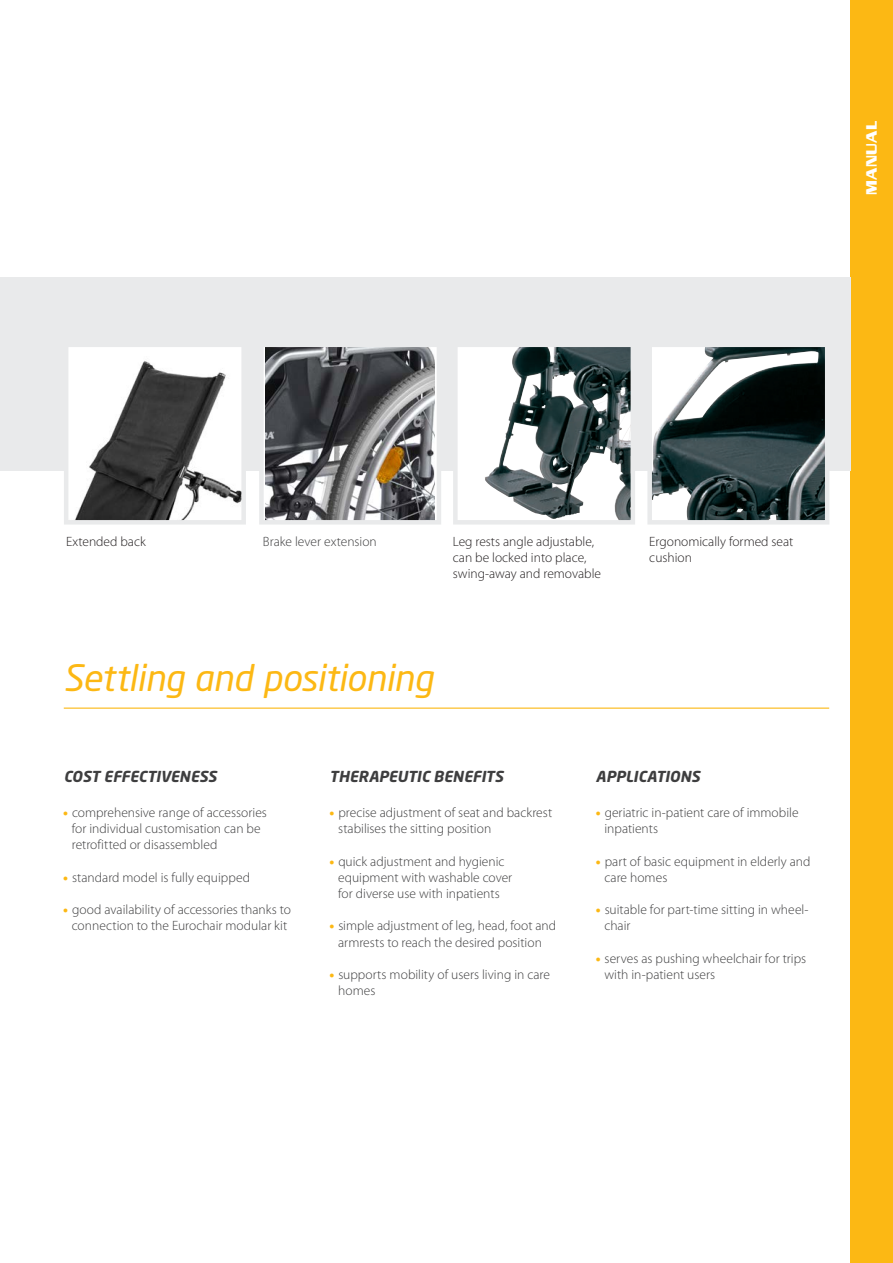
<style>
.page{position:relative;width:893px;height:1263px;background:#fff}
.page>*{position:absolute;margin:0;border:0;box-sizing:border-box;transform-origin:0 0}
.t1{font:italic 36px "Neo Sans Std";letter-spacing:-.01em;color:#fcb814}
.t2{font:italic 700 15px "Neo Sans Std";color:#3e3e3f}
.t3{font:700 15px "Enter Sansman";letter-spacing:.02em;color:#fff}
.t4{font:300 13.5px/16.2px "Myriad Pro";color:#3e3e3f}
.t5{font:300 13.5px/16.2px "Myriad Pro";color:#231f20}
.s1{font-weight:900;color:#fcb814}
</style>
<div class="page">
<div style="left:850px;top:0;width:43px;height:1263px;background:#fcb814"></div>
<div style="left:0;top:277px;width:850px;height:194px;background:#e9eaeb"></div>
<div style="left:455px;top:345px;width:178px;height:177px;background:#fff"></div>
<img style="left:485px;top:348px;width:145px;height:171px">
<div style="left:453px;top:343px;width:182px;height:181px;border:4px solid #e9eaeb"></div>
<img style="left:652px;top:348px;width:172px;height:171px">
<div style="left:647px;top:343px;width:182px;height:181px;border:4px solid #e9eaeb"></div>
<img style="left:69px;top:348px;width:172px;height:171px">
<div style="left:64px;top:343px;width:182px;height:181px;border:4px solid #e9eaeb"></div>
<img style="left:265px;top:348px;width:170px;height:171px">
<div style="left:259px;top:343px;width:182px;height:181px;border:4px solid #e9eaeb"></div>
<hr style="left:64px;top:707px;width:765px;height:2px;background:#fcb814">
<p class="t3" style="left:863px;top:195px;width:76px;rotate:-90deg">MANUAL</p>
<p class="t5" style="left:66px;top:533px;width:81px">Extended back</p>
<p class="t4" style="left:263px;top:533px;width:116px">Brake lever extension</p>
<p class="t5" style="left:453px;top:533px;width:150px">Leg rests angle adjustable, can be locked into place, swing-away and removable</p>
<p class="t5" style="left:649px;top:533px;width:146px">Ergonomically formed seat cushion</p>
<h1 class="t1" style="left:63px;top:656px;width:371px">Settling and positioning</h1>
<p class="t2" style="left:64px;top:767px;width:154px">COST EFFECTIVENESS</p>
<p class="t2" style="left:330px;top:767px;width:175px">THERAPEUTIC BENEFITS</p>
<p class="t2" style="left:596px;top:767px;width:106px">APPLICATIONS</p>
<p class="t4" style="left:72px;top:805px;width:197px;text-indent:-9px"><span class="s1">•</span> comprehensive range of accessories for individual customisation can be retrofitted or disassembled</p>
<p class="t4" style="left:63px;top:869px;width:188px"><span class="s1">•</span> standard model is fully equipped</p>
<p class="t4" style="left:63px;top:902px;width:229px;text-align:center"><span class="s1">•</span> good availability of accessories thanks to connection to the Eurochair modular kit</p>
<p class="t4" style="left:338px;top:805px;width:216px;text-indent:-9px"><span class="s1">•</span> precise adjustment of seat and backrest stabilises the sitting position</p>
<p class="t4" style="left:338px;top:853px;width:176px;text-indent:-9px"><span class="s1">•</span> quick adjustment and hygienic equipment with washable cover for diverse use with inpatients</p>
<p class="t4" style="left:330px;top:918px;width:228px;text-align:center"><span class="s1">•</span> simple adjustment of leg, head, foot and armrests to reach the desired position</p>
<p class="t4" style="left:338px;top:967px;width:213px;text-indent:-9px"><span class="s1">•</span> supports mobility of users living in care homes</p>
<p class="t4" style="left:604px;top:805px;width:196px;text-indent:-9px"><span class="s1">•</span> geriatric in-patient care of immobile inpatients</p>
<p class="t4" style="left:604px;top:853px;width:208px;text-indent:-9px"><span class="s1">•</span> part of basic equipment in elderly and care homes</p>
<p class="t4" style="left:604px;top:902px;width:206px;text-indent:-8px"><span class="s1">•</span> suitable for part-time sitting in wheel&shy;chair</p>
<p class="t4" style="left:604px;top:950px;width:203px;text-indent:-9px"><span class="s1">•</span> serves as pushing wheelchair for trips with in-patient users</p>
</div>
